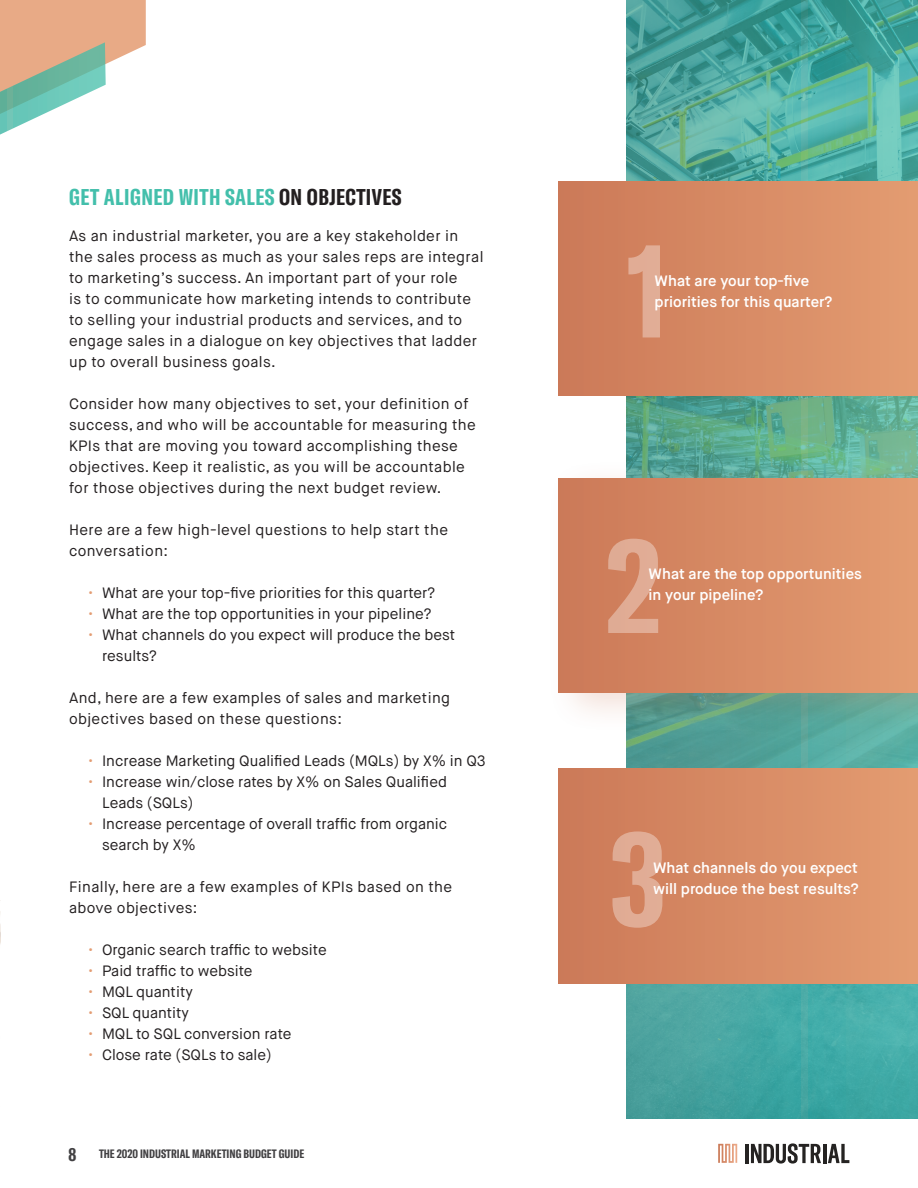
<style>
.page{position:relative;width:918px;height:1188px;background:#fff}
.page>*{position:absolute;margin:0;border:0;box-sizing:border-box;transform-origin:0 0}
.t1{font:700 extra-condensed 129.75px "GT America";color:#fff}
.subhead{font:700 extra-condensed 22.5px "GT America";letter-spacing:.02em;color:#43bfab}
.t2{font:700 extra-condensed 18px "GT America";color:#414042}
.body{font:15px/21px "Maison Neue";letter-spacing:.025em;color:#231f20}
.body-2{font:15px/21px "Maison Neue";color:#231f20}
.body-3{font:600 15px/21px "Maison Neue";color:#fff}
.t3{font:700 extra-condensed 12px "GT America";color:#414042}
.s1{color:#231f20}
.s2{color:#e39c72}
</style>
<div class="page">
<svg style="left:718px;top:1144px;width:19px;height:19px"></svg>
<hr style="left:746px;top:1144px;width:3px;height:19px;background:#252322">
<svg style="left:751px;top:1143px;width:70px;height:21px"></svg>
<hr style="left:823px;top:1144px;width:3px;height:19px;background:#252322">
<svg style="left:828px;top:1144px;width:21px;height:19px"></svg>
<svg style="left:0;top:0;width:146px;height:135px"></svg>
<img style="left:0;top:900px;width:1px;height:44px">
<img style="left:626px;top:0;width:292px;height:1119px">
<div style="left:558px;top:769px;width:360px;height:214px;background:linear-gradient(to right,#cc7958,#e39c71)"></div>
<div style="left:558px;top:182px;width:360px;height:214px;background:linear-gradient(to right,#cc7958,#e39c71)"></div>
<div style="left:546px;top:459px;width:372px;height:274px;background:#cb7958;opacity:.25"></div>
<div style="left:558px;top:479px;width:360px;height:214px;background:linear-gradient(to right,#cc7958,#e39c71)"></div>
<p class="subhead" style="left:69px;top:183px;width:334px">GET ALIGNED WITH SALES <span class="s1">ON OBJECTIVES</span></p>
<p class="body" style="left:69px;top:225px;width:416px">As an industrial marketer, you are a key stakeholder in the sales process as much as your sales reps are integral to marketing’s success. An important part of your role<br>is to communicate how marketing intends to contribute to selling your industrial products and services, and to engage sales in a dialogue on key objectives that ladder up to overall business goals.</p>
<p class="body" style="left:69px;top:393px;width:408px">Consider how many objectives to set, your definition of success, and who will be accountable for measuring the KPIs that are moving you toward accomplishing these objectives. Keep it realistic, as you will be accountable for those objectives during the next budget review.</p>
<p class="body" style="left:69px;top:519px;width:381px">Here are a few high-level questions to help start the conversation:</p>
<p class="body-2" style="left:88px;top:582px;width:348px"><span class="s2">•</span> What are your top-five priorities for this quarter?</p>
<p class="body-2" style="left:88px;top:603px;width:345px"><span class="s2">•</span> What are the top opportunities in your pipeline?</p>
<p class="body-2" style="left:102px;top:624px;width:355px;text-indent:-14px"><span class="s2">•</span> What channels do you expect will produce the best results?</p>
<p class="body" style="left:69px;top:687px;width:383px">And, here are a few examples of sales and marketing objectives based on these questions:</p>
<p class="body-2" style="left:88px;top:750px;width:399px"><span class="s2">•</span> Increase Marketing Qualified Leads (MQLs) by X% in Q3</p>
<p class="body-2" style="left:102px;top:771px;width:346px;text-indent:-14px"><span class="s2">•</span> Increase win/close rates by X% on Sales Qualified<br>Leads (SQLs)</p>
<p class="body-2" style="left:102px;top:813px;width:347px;text-indent:-14px"><span class="s2">•</span> Increase percentage of overall traffic from organic search by X%</p>
<p class="body" style="left:69px;top:877px;width:385px">Finally, here are a few examples of KPIs based on the above objectives:</p>
<p class="body-2" style="left:88px;top:940px;width:240px"><span class="s2">•</span> Organic search traffic to website</p>
<p class="body-2" style="left:88px;top:961px;width:166px"><span class="s2">•</span> Paid traffic to website</p>
<p class="body-2" style="left:88px;top:982px;width:106px"><span class="s2">•</span> MQL quantity</p>
<p class="body-2" style="left:88px;top:1003px;width:102px"><span class="s2">•</span> SQL quantity</p>
<p class="body-2" style="left:88px;top:1024px;width:205px"><span class="s2">•</span> MQL to SQL conversion rate</p>
<p class="body-2" style="left:88px;top:1045px;width:185px"><span class="s2">•</span> Close rate (SQLs to sale)</p>
<p class="t2" style="left:68px;top:1143px;width:9px">8</p>
<p class="t3" style="left:99px;top:1147px;width:207px">THE 2020 INDUSTRIAL MARKETING BUDGET GUIDE</p>
<h1 class="t1" style="left:627px;top:213px;width:43px">1</h1>
<p class="body-3" style="left:655px;top:271px;width:179px">What are your top-five priorities for this quarter?</p>
<h1 class="t1" style="left:606px;top:509px;width:57px">2</h1>
<p class="body-3" style="left:649px;top:563px;width:215px">What are the top opportunities in your pipeline?</p>
<h1 class="t1" style="left:610px;top:802px;width:56px">3</h1>
<p class="body-3" style="left:653px;top:858px;width:206px">What channels do you expect</p>
<p class="body-3" style="left:653px;top:879px;width:207px">will produce the best results?</p>
</div>
